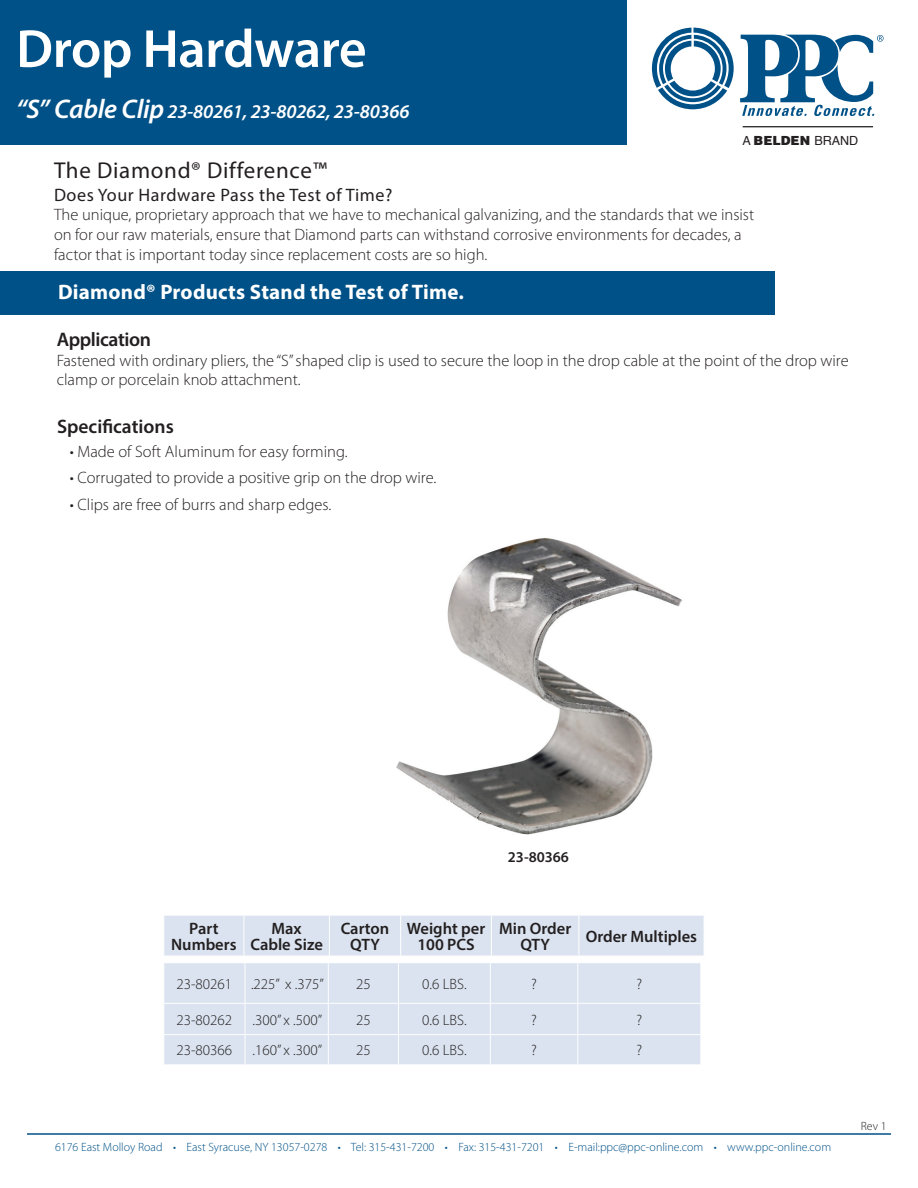
<style>
.page{position:relative;width:918px;height:1188px;background:#fff}
.page>*{position:absolute;margin:0;border:0;box-sizing:border-box;transform-origin:0 0}
.t1{font:600 54px "Myriad Pro";letter-spacing:-.01em;color:#fff}
.t2{font:22.95px "Myriad Pro";letter-spacing:.03em;color:#231f20}
.t3{font:700 21px "Myriad Pro";letter-spacing:.01em;color:#fff}
.t4{font:600 19.65px "Myriad Pro";letter-spacing:-.02em;color:#231f20}
.t5{font:italic 600 19.5px "Myriad Pro";letter-spacing:-.01em;color:#fff}
.t6{font:600 19.5px "Myriad Pro";color:#231f20}
.t7{font:18px "Myriad Pro";letter-spacing:.03em;color:#231f20}
.t8{font:300 16.5px/19.8px "Myriad Pro";color:#231f20}
.t9{font:600 16.5px/16.5px "Myriad Pro";color:#231f20;text-align:center}
.t10{font:300 15px "Myriad Pro";color:#231f20}
.t11{font:600 15px "Myriad Pro";color:#231f20}
.t12{font:12.6px "Helvetica";color:#231f20}
.t13{font:300 12px "Myriad Pro";color:#005187}
.t14{font:300 12px "Myriad Pro";color:#231f20}
.s1{font-size:27px}
.s2{font-family:"Helvetica LT Pro";font-weight:900}
</style>
<div class="page">
<img style="left:396px;top:538px;width:286px;height:297px">
<div style="left:0;top:0;width:627px;height:145px;background:#005187"></div>
<div style="left:0;top:272px;width:774px;height:43px;background:#005187"></div>
<svg style="left:652px;top:28px;width:82px;height:81px"></svg>
<svg style="left:740px;top:35px;width:144px;height:81px"></svg>
<hr style="left:743px;top:126px;width:130px;height:1px;background:#231f20">
<hr style="left:27px;top:1133px;width:864px;height:2px;background:#005187">
<div style="left:164px;top:916px;width:540px;height:40px;background:#dae3ef"></div>
<hr style="left:244px;top:916px;width:1px;height:40px;background:#fff">
<hr style="left:329px;top:916px;width:1px;height:40px;background:#fff">
<hr style="left:400px;top:916px;width:1px;height:40px;background:#fff">
<hr style="left:491px;top:916px;width:1px;height:40px;background:#fff">
<hr style="left:579px;top:916px;width:1px;height:40px;background:#fff">
<div style="left:164px;top:963px;width:536px;height:102px;background:#dae3ef"></div>
<hr style="left:245px;top:963px;width:1px;height:40px;background:#fff">
<hr style="left:328px;top:963px;width:1px;height:40px;background:#fff">
<hr style="left:398px;top:963px;width:1px;height:40px;background:#fff">
<hr style="left:490px;top:963px;width:1px;height:40px;background:#fff">
<hr style="left:577px;top:963px;width:1px;height:40px;background:#fff">
<hr style="left:163px;top:1003px;width:82px;height:1px;background:#fff">
<hr style="left:245px;top:1003px;width:83px;height:1px;background:#fff">
<hr style="left:245px;top:1004px;width:1px;height:30px;background:#fff">
<hr style="left:328px;top:1003px;width:71px;height:1px;background:#fff">
<hr style="left:328px;top:1004px;width:1px;height:30px;background:#fff">
<hr style="left:399px;top:1003px;width:91px;height:1px;background:#fff">
<hr style="left:398px;top:1004px;width:1px;height:30px;background:#fff">
<hr style="left:490px;top:1003px;width:88px;height:1px;background:#fff">
<hr style="left:490px;top:1004px;width:1px;height:30px;background:#fff">
<hr style="left:578px;top:1003px;width:123px;height:1px;background:#fff">
<hr style="left:577px;top:1004px;width:1px;height:30px;background:#fff">
<hr style="left:163px;top:1034px;width:82px;height:1px;background:#fff">
<hr style="left:245px;top:1034px;width:83px;height:1px;background:#fff">
<hr style="left:245px;top:1035px;width:1px;height:30px;background:#fff">
<hr style="left:328px;top:1034px;width:71px;height:1px;background:#fff">
<hr style="left:328px;top:1035px;width:1px;height:30px;background:#fff">
<hr style="left:399px;top:1034px;width:91px;height:1px;background:#fff">
<hr style="left:398px;top:1035px;width:1px;height:30px;background:#fff">
<hr style="left:490px;top:1034px;width:88px;height:1px;background:#fff">
<hr style="left:490px;top:1035px;width:1px;height:30px;background:#fff">
<hr style="left:578px;top:1034px;width:123px;height:1px;background:#fff">
<hr style="left:577px;top:1035px;width:1px;height:30px;background:#fff">
<h1 class="t1" style="left:16px;top:14px;width:352px">Drop Hardware</h1>
<p class="t5" style="left:16px;top:99px;width:395px"><span class="s1">“S” Cable Clip</span> 23-80261, 23-80262, 23-80366</p>
<p class="t12" style="left:742px;top:131px;width:118px">A <span class="s2">BELDEN</span> BRAND</p>
<h2 class="t2" style="left:54px;top:156px;width:274px">The Diamond® Difference™</h2>
<p class="t7" style="left:54px;top:183px;width:340px">Does Your Hardware Pass the Test of Time?</p>
<p class="t8" style="left:54px;top:205px;width:702px">The unique, proprietary approach that we have to mechanical galvanizing, and the standards that we insist on for our raw materials, ensure that Diamond parts can withstand corrosive environments for decades, a factor that is important today since replacement costs are so high.</p>
<p class="t3" style="left:58px;top:279px;width:407px">Diamond® Products Stand the Test of Time.</p>
<p class="t4" style="left:57px;top:327px;width:96px">Application</p>
<p class="t8" style="left:57px;top:351px;width:793px">Fastened with ordinary pliers, the “S” shaped clip is used to secure the loop in the drop cable at the point of the drop wire clamp or porcelain knob attachment.</p>
<p class="t6" style="left:57px;top:414px;width:118px">Specifications</p>
<p class="t8" style="left:70px;top:442px;width:279px">• Made of Soft Aluminum for easy forming.</p>
<p class="t8" style="left:70px;top:468px;width:368px">• Corrugated to provide a positive grip on the drop wire.</p>
<p class="t8" style="left:70px;top:494px;width:263px">• Clips are free of burrs and sharp edges.</p>
<p class="t11" style="left:508px;top:847px;width:63px">23-80366</p>
<p class="t9" style="left:171px;top:919px;width:67px">Part<br>Numbers</p>
<p class="t9" style="left:251px;top:919px;width:74px">Max<br>Cable Size</p>
<p class="t9" style="left:341px;top:919px;width:50px">Carton<br>QTY</p>
<p class="t9" style="left:407px;top:919px;width:80px">Weight per<br>100 PCS</p>
<p class="t9" style="left:499px;top:919px;width:74px">Min Order<br>QTY</p>
<p class="t9" style="left:586px;top:928px;width:113px">Order Multiples</p>
<p class="t10" style="left:177px;top:975px;width:57px">23-80261</p>
<p class="t10" style="left:251px;top:975px;width:74px">.225” x .375”</p>
<p class="t10" style="left:356px;top:975px;width:16px">25</p>
<p class="t10" style="left:422px;top:975px;width:46px">0.6 LBS.</p>
<p class="t10" style="left:531px;top:975px;width:7px">?</p>
<p class="t10" style="left:636px;top:975px;width:7px">?</p>
<p class="t10" style="left:177px;top:1011px;width:57px">23-80262</p>
<p class="t10" style="left:253px;top:1011px;width:71px">.300” x .500”</p>
<p class="t10" style="left:356px;top:1011px;width:16px">25</p>
<p class="t10" style="left:422px;top:1011px;width:46px">0.6 LBS.</p>
<p class="t10" style="left:531px;top:1011px;width:7px">?</p>
<p class="t10" style="left:636px;top:1011px;width:7px">?</p>
<p class="t10" style="left:177px;top:1041px;width:57px">23-80366</p>
<p class="t10" style="left:253px;top:1041px;width:71px">.160” x .300”</p>
<p class="t10" style="left:356px;top:1041px;width:16px">25</p>
<p class="t10" style="left:422px;top:1041px;width:46px">0.6 LBS.</p>
<p class="t10" style="left:531px;top:1041px;width:7px">?</p>
<p class="t10" style="left:636px;top:1041px;width:7px">?</p>
<p class="t13" style="left:55px;top:1140px;width:778px">6176 East Molloy Road • East Syracuse, NY 13057-0278 • Tel: 315-431-7200 • Fax: 315-431-7201 • E-mail:ppc@ppc-online.com • www.ppc-online.com</p>
<p class="t14" style="left:861px;top:1119px;width:27px">Rev 1</p>
</div>
